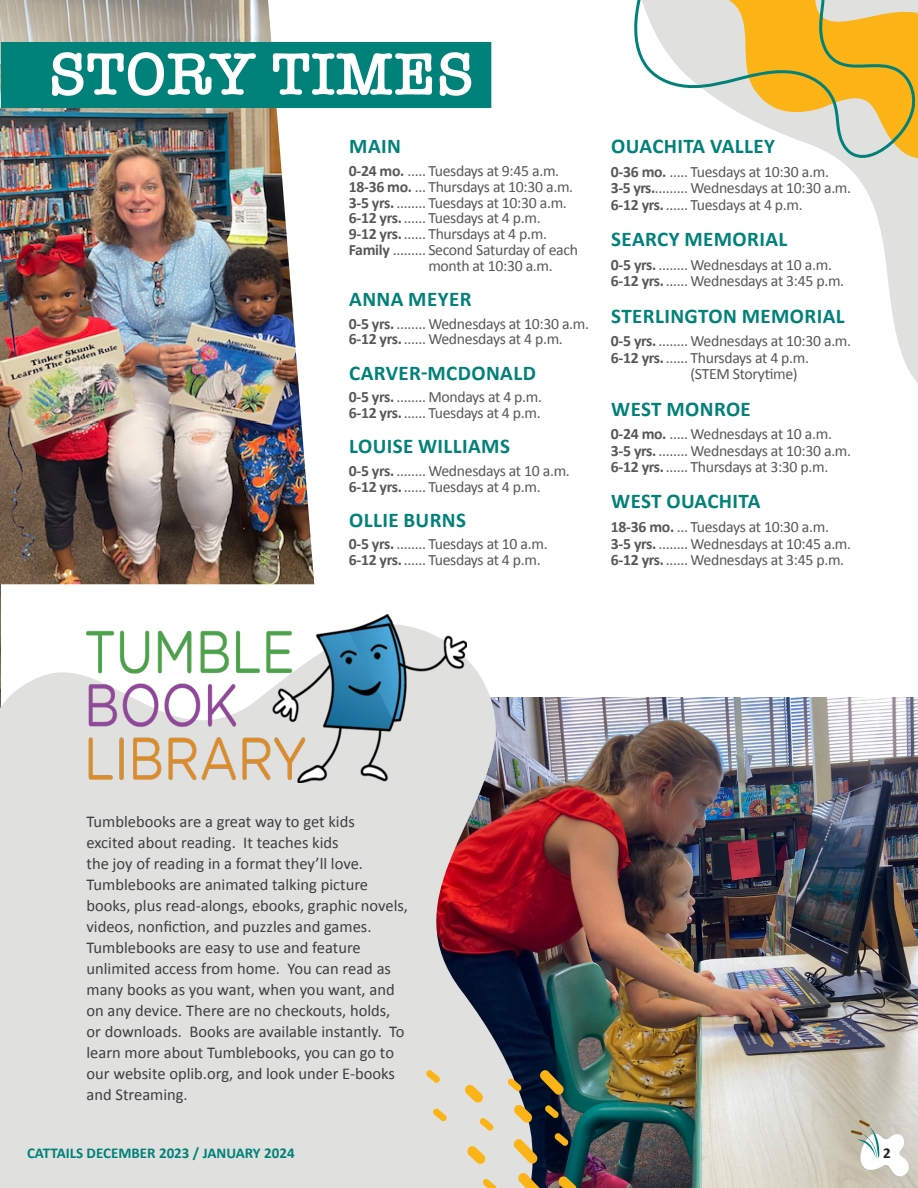
<style>
.page{position:relative;width:918px;height:1188px;background:#fff}
.page>*{position:absolute;margin:0;border:0;box-sizing:border-box;transform-origin:0 0}
.t1{font:600 61.5px "American Typewriter";letter-spacing:.01em;color:#fff}
.t2{font:700 21px "Calibri";letter-spacing:.02em;color:#00817a}
.t3{font:16.5px/21px "Calibri";color:#3e3e3f}
.t4{font:15.75px "Calibri";letter-spacing:-.02em;color:#57585a}
.t5{font:700 15px "Calibri";color:#00817a}
.t6{font:700 15px "Calibri";color:#231f20}
.s1{font-weight:700}
</style>
<div class="page">
<img style="left:538px;top:698px;width:380px;height:490px">
<img style="left:0;top:584px;width:1px;height:34px">
<svg style="left:0;top:618px;width:538px;height:570px;background:#d4cdce"></svg>
<svg style="left:847px;top:166px;width:71px;height:217px"></svg>
<img style="left:87px;top:614px;width:380px;height:169px">
<svg style="left:537px;top:1067px;width:30px;height:31px"></svg>
<svg style="left:511px;top:1136px;width:34px;height:52px;background:#9b8e6f"></svg>
<svg style="left:467px;top:1146px;width:19px;height:18px"></svg>
<svg style="left:464px;top:1084px;width:19px;height:19px"></svg>
<svg style="left:558px;top:1176px;width:19px;height:12px"></svg>
<svg style="left:514px;top:1104px;width:19px;height:19px"></svg>
<svg style="left:480px;top:1118px;width:13px;height:13px"></svg>
<svg style="left:508px;top:1079px;width:13px;height:12px"></svg>
<svg style="left:433px;top:1109px;width:14px;height:12px"></svg>
<svg style="left:555px;top:1133px;width:13px;height:13px"></svg>
<svg style="left:545px;top:1105px;width:14px;height:13px"></svg>
<svg style="left:483px;top:1179px;width:13px;height:9px"></svg>
<img style="left:0;top:0;width:314px;height:584px">
<div style="left:1px;top:42px;width:490px;height:66px;background:#00817a"></div>
<svg style="left:426px;top:1070px;width:14px;height:13px"></svg>
<svg style="left:840px;top:160px;width:78px;height:6px"></svg>
<svg style="left:634px;top:0;width:284px;height:160px"></svg>
<svg style="left:849px;top:1120px;width:61px;height:60px"></svg>
<p class="t1" style="left:49px;top:27px;width:427px">STORY TIMES</p>
<p class="t2" style="left:349px;top:132px;width:53px">MAIN</p>
<p class="t4" style="left:349px;top:160px;width:212px"><span class="s1">0-24 mo.</span> ..... Tuesdays at 9:45 a.m.</p>
<p class="t4" style="left:349px;top:176px;width:226px"><span class="s1">18-36 mo.</span> ... Thursdays at 10:30 a.m.</p>
<p class="t4" style="left:349px;top:191px;width:220px"><span class="s1">3-5 yrs.</span>........ Tuesdays at 10:30 a.m.</p>
<p class="t4" style="left:349px;top:207px;width:193px"><span class="s1">6-12 yrs.</span>...... Tuesdays at 4 p.m.</p>
<p class="t4" style="left:349px;top:223px;width:200px"><span class="s1">9-12 yrs.</span>...... Thursdays at 4 p.m.</p>
<p class="t4" style="left:349px;top:239px;width:231px"><span class="s1">Family</span> ......... Second Saturday of each</p>
<p class="t4" style="left:428px;top:255px;width:126px">month at 10:30 a.m.</p>
<p class="t2" style="left:349px;top:284px;width:124px">ANNA MEYER</p>
<p class="t4" style="left:349px;top:312px;width:242px"><span class="s1">0-5 yrs.</span>........ Wednesdays at 10:30 a.m.</p>
<p class="t4" style="left:349px;top:328px;width:216px"><span class="s1">6-12 yrs.</span>...... Wednesdays at 4 p.m.</p>
<p class="t2" style="left:349px;top:358px;width:188px">CARVER-MCDONALD</p>
<p class="t4" style="left:349px;top:386px;width:195px"><span class="s1">0-5 yrs.</span>........ Mondays at 4 p.m.</p>
<p class="t4" style="left:349px;top:402px;width:193px"><span class="s1">6-12 yrs.</span>...... Tuesdays at 4 p.m.</p>
<p class="t2" style="left:349px;top:431px;width:162px">LOUISE WILLIAMS</p>
<p class="t4" style="left:349px;top:460px;width:223px"><span class="s1">0-5 yrs.</span>........ Wednesdays at 10 a.m.</p>
<p class="t4" style="left:349px;top:475px;width:193px"><span class="s1">6-12 yrs.</span>...... Tuesdays at 4 p.m.</p>
<p class="t2" style="left:349px;top:505px;width:118px">OLLIE BURNS</p>
<p class="t4" style="left:349px;top:533px;width:200px"><span class="s1">0-5 yrs.</span>........ Tuesdays at 10 a.m.</p>
<p class="t4" style="left:349px;top:549px;width:193px"><span class="s1">6-12 yrs.</span>...... Tuesdays at 4 p.m.</p>
<p class="t2" style="left:611px;top:132px;width:165px">OUACHITA VALLEY</p>
<p class="t4" style="left:611px;top:161px;width:220px"><span class="s1">0-36 mo.</span> ..... Tuesdays at 10:30 a.m.</p>
<p class="t4" style="left:611px;top:177px;width:242px"><span class="s1">3-5 yrs.</span>......... Wednesdays at 10:30 a.m.</p>
<p class="t4" style="left:611px;top:194px;width:193px"><span class="s1">6-12 yrs.</span>...... Tuesdays at 4 p.m.</p>
<p class="t2" style="left:611px;top:225px;width:178px">SEARCY MEMORIAL</p>
<p class="t4" style="left:611px;top:254px;width:223px"><span class="s1">0-5 yrs.</span>........ Wednesdays at 10 a.m.</p>
<p class="t4" style="left:611px;top:270px;width:235px"><span class="s1">6-12 yrs.</span>...... Wednesdays at 3:45 p.m.</p>
<p class="t2" style="left:611px;top:301px;width:235px">STERLINGTON MEMORIAL</p>
<p class="t4" style="left:611px;top:330px;width:242px"><span class="s1">0-5 yrs.</span>........ Wednesdays at 10:30 a.m.</p>
<p class="t4" style="left:611px;top:347px;width:200px"><span class="s1">6-12 yrs.</span>...... Thursdays at 4 p.m.</p>
<p class="t4" style="left:690px;top:363px;width:109px">(STEM Storytime)</p>
<p class="t2" style="left:611px;top:394px;width:141px">WEST MONROE</p>
<p class="t4" style="left:611px;top:423px;width:223px"><span class="s1">0-24 mo.</span> ..... Wednesdays at 10 a.m.</p>
<p class="t4" style="left:611px;top:439px;width:242px"><span class="s1">3-5 yrs.</span>........ Wednesdays at 10:30 a.m.</p>
<p class="t4" style="left:611px;top:456px;width:219px"><span class="s1">6-12 yrs.</span>...... Thursdays at 3:30 p.m.</p>
<p class="t2" style="left:611px;top:487px;width:151px">WEST OUACHITA</p>
<p class="t4" style="left:611px;top:516px;width:220px"><span class="s1">18-36 mo.</span> ... Tuesdays at 10:30 a.m.</p>
<p class="t4" style="left:611px;top:532px;width:242px"><span class="s1">3-5 yrs.</span>........ Wednesdays at 10:45 a.m.</p>
<p class="t4" style="left:611px;top:549px;width:235px"><span class="s1">6-12 yrs.</span>...... Wednesdays at 3:45 p.m.</p>
<p class="t3" style="left:87px;top:811px;width:323px">Tumblebooks are a great way to get kids<br>excited about reading. It teaches kids<br>the joy of reading in a format they’ll love.<br>Tumblebooks are animated talking picture books, plus read-alongs, ebooks, graphic novels, videos, nonfiction, and puzzles and games.<br>Tumblebooks are easy to use and feature unlimited access from home. You can read as many books as you want, when you want, and on any device. There are no checkouts, holds, or downloads. Books are available instantly. To learn more about Tumblebooks, you can go to our website oplib.org, and look under E-books and Streaming.</p>
<p class="t5" style="left:27px;top:1142px;width:269px">CATTAILS DECEMBER 2023 / JANUARY 2024</p>
<p class="t6" style="left:883px;top:1142px;width:9px">2</p>
</div>
